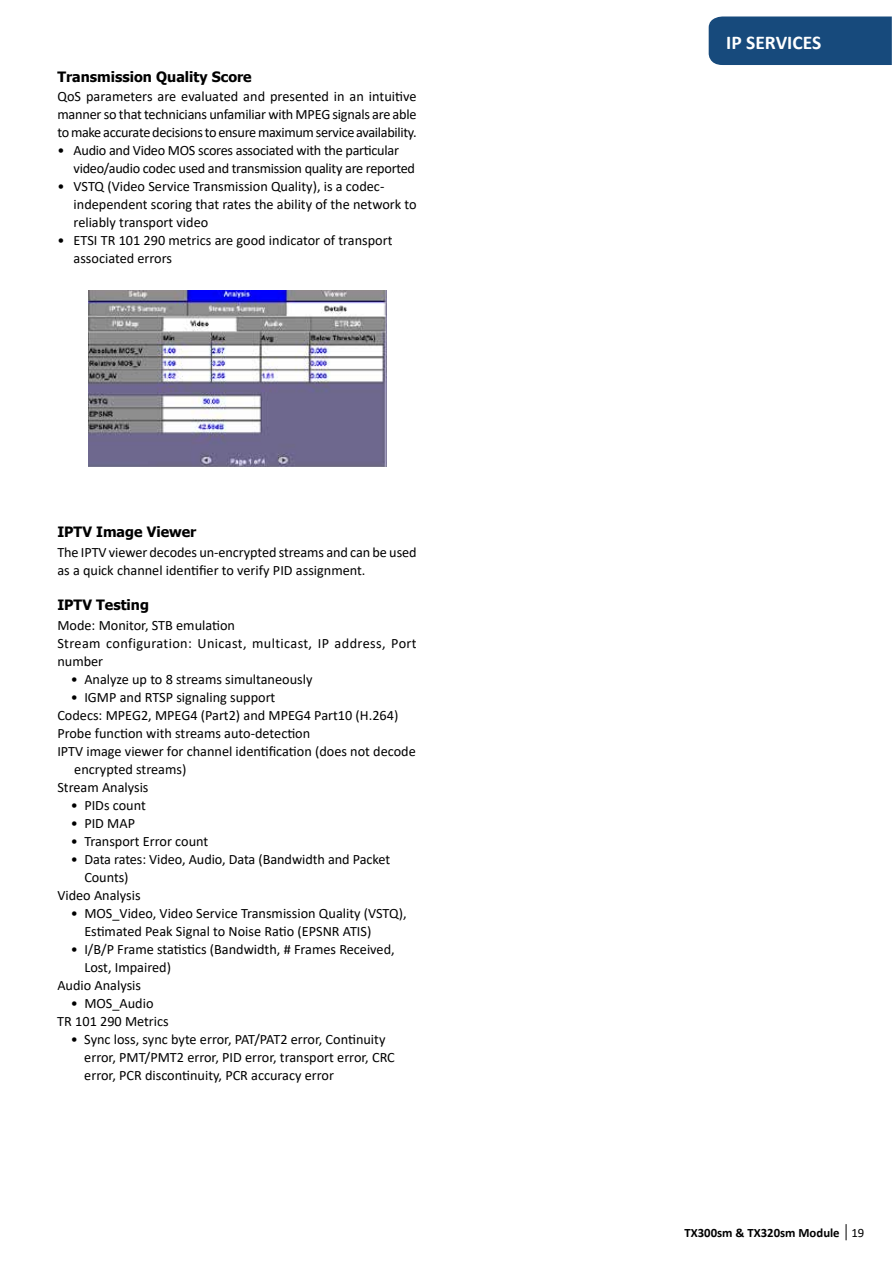
<style>
.page{position:relative;width:893px;height:1263px;background:#fff}
.page>*{position:absolute;margin:0;border:0;box-sizing:border-box;transform-origin:0 0}
.t1{font:700 19.5px "Calibri";color:#fff}
.t2{font:14.25px/18px "Calibri";color:#000}
.t3{font:14.25px/18px "Calibri";letter-spacing:-.02em;color:#000}
.t4{font:14.25px/18px "Calibri";letter-spacing:.02em;color:#000}
.t5{font:700 14.25px "Tahoma";color:#000}
.t6{font:700 12.75px "Calibri";color:#000}
.s1{font-weight:400}
</style>
<div class="page">
<svg style="left:846px;top:1224px;width:1px;height:16px"></svg>
<div style="left:709px;top:17px;width:183px;height:48px;background:#174a7c"></div>
<img style="left:89px;top:290px;width:297px;height:176px">
<p class="t5" style="left:57px;top:67px;width:196px">Transmission Quality Score</p>
<p class="t2" style="left:57px;top:87px;width:361px;text-align:justify">QoS parameters are evaluated and presented in an intuitive manner so that technicians unfamiliar with MPEG signals are able to make accurate decisions to ensure maximum service availability.</p>
<p class="t3" style="left:74px;top:141px;width:343px;text-indent:-16px">• Audio and Video MOS scores associated with the particular video/audio codec used and transmission quality are reported</p>
<p class="t2" style="left:74px;top:177px;width:345px;text-indent:-16px">• VSTQ (Video Service Transmission Quality), is a codec&shy;independent scoring that rates the ability of the network to reliably transport video</p>
<p class="t2" style="left:74px;top:231px;width:320px;text-indent:-16px">• ETSI TR 101 290 metrics are good indicator of transport associated errors</p>
<p class="t5" style="left:57px;top:522px;width:141px">IPTV Image Viewer</p>
<p class="t2" style="left:57px;top:543px;width:361px">The IPTV viewer decodes un-encrypted streams and can be used as a quick channel identifier to verify PID assignment.</p>
<p class="t5" style="left:57px;top:595px;width:93px">IPTV Testing</p>
<p class="t4" style="left:57px;top:615px;width:361px">Mode: Monitor, STB emulation<br>Stream configuration: Unicast, multicast, IP address, Port number</p>
<p class="t2" style="left:71px;top:669px;width:243px">• Analyze up to 8 streams simultaneously</p>
<p class="t2" style="left:71px;top:687px;width:206px">• IGMP and RTSP signaling support</p>
<p class="t2" style="left:57px;top:705px;width:342px">Codecs: MPEG2, MPEG4 (Part2) and MPEG4 Part10 (H.264)</p>
<p class="t2" style="left:57px;top:723px;width:254px">Probe function with streams auto-detection</p>
<p class="t2" style="left:57px;top:741px;width:360px">IPTV image viewer for channel identification (does not decode</p>
<p class="t2" style="left:74px;top:759px;width:114px">encrypted streams)</p>
<p class="t2" style="left:57px;top:777px;width:93px">Stream Analysis</p>
<p class="t2" style="left:71px;top:795px;width:77px">• PIDs count</p>
<p class="t2" style="left:71px;top:813px;width:66px">• PID MAP</p>
<p class="t2" style="left:71px;top:831px;width:139px">• Transport Error count</p>
<p class="t2" style="left:71px;top:849px;width:321px">• Data rates: Video, Audio, Data (Bandwidth and Packet</p>
<p class="t2" style="left:84px;top:867px;width:46px">Counts)</p>
<p class="t2" style="left:57px;top:885px;width:85px">Video Analysis</p>
<p class="t2" style="left:84px;top:903px;width:324px;text-indent:-13px">• MOS_Video, Video Service Transmission Quality (VSTQ),<br>Estimated Peak Signal to Noise Ratio (EPSNR ATIS)</p>
<p class="t2" style="left:71px;top:939px;width:325px">• I/B/P Frame statistics (Bandwidth, # Frames Received,</p>
<p class="t2" style="left:84px;top:957px;width:88px">Lost, Impaired)</p>
<p class="t2" style="left:57px;top:975px;width:85px">Audio Analysis</p>
<p class="t2" style="left:57px;top:993px;width:113px;text-align:center">• MOS_Audio<br>TR 101 290 Metrics</p>
<p class="t2" style="left:84px;top:1029px;width:312px;text-indent:-13px">• Sync loss, sync byte error, PAT/PAT2 error, Continuity error, PMT/PMT2 error, PID error, transport error, CRC error, PCR discontinuity, PCR accuracy error</p>
<h1 class="t1" style="left:726px;top:29px;width:97px">IP SERVICES</h1>
<p class="t6" style="left:684px;top:1223px;width:181px">TX300sm &amp; TX320sm Module <span class="s1">19</span></p>
</div>
